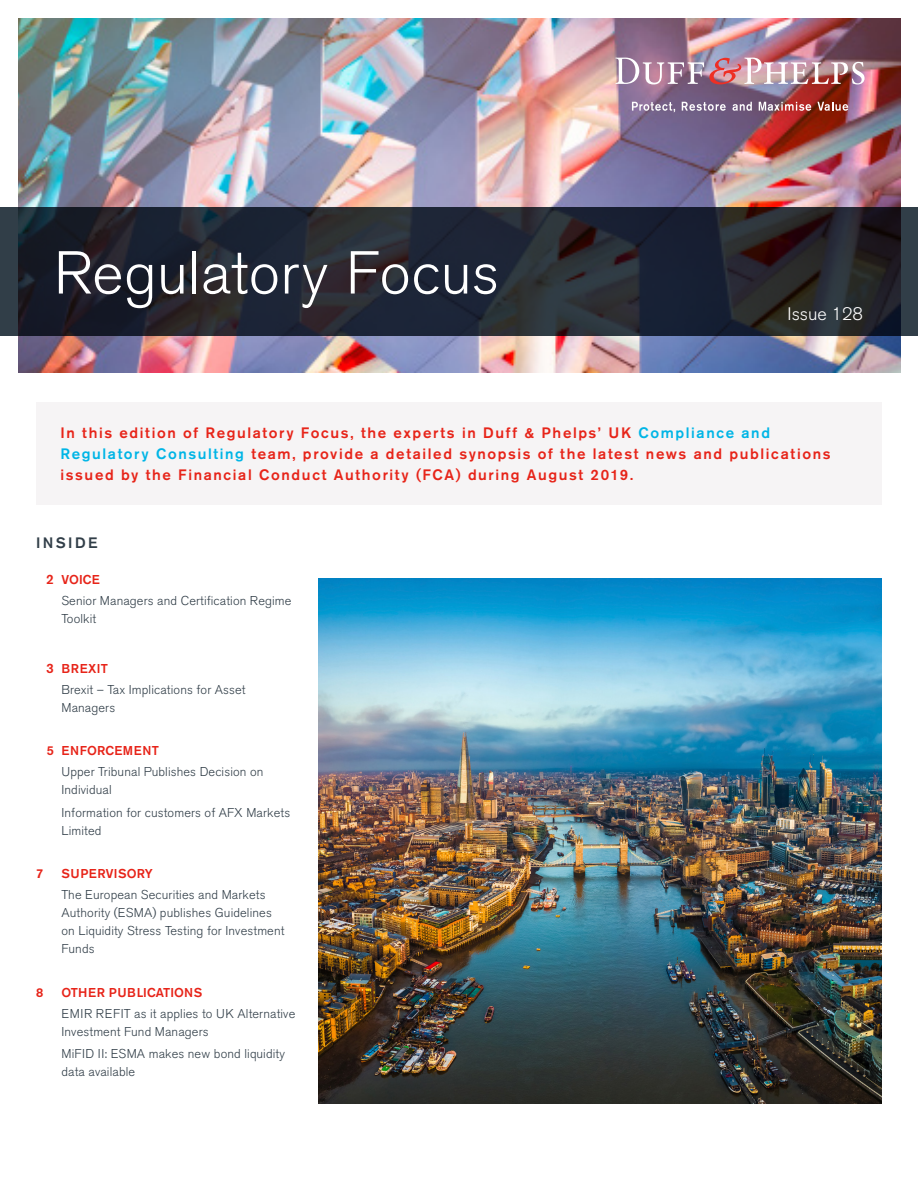
<style>
.page{position:relative;width:918px;height:1188px;background:#fff}
.page>*{position:absolute;margin:0;border:0;box-sizing:border-box;transform-origin:0 0}
.t1{font:300 60px "Akzidenz Grotesk BQ";letter-spacing:.005em;color:#fff}
.t2{font:300 18px "Akzidenz Grotesk BQ";color:#fff}
.t3{font:500 15px/21px "Akzidenz Grotesk BQ";letter-spacing:.105em;color:#e72419}
.t4{font:500 15px "Akzidenz Grotesk BQ";letter-spacing:.165em;color:#313e48}
.TOC_Articles{font:300 12.75px/18px "Akzidenz Grotesk BQ";letter-spacing:.01em;color:#313e48}
.TOC_Section_Headings{font:500 12.75px "Akzidenz Grotesk BQ";letter-spacing:.01em;color:#e72419}
.TOC_Section_Headings-2{font:500 12.75px "Akzidenz Grotesk BQ";letter-spacing:.03em;color:#e72419}
.s1{color:#00b5e6}
.s2{font-size:13.5px}
</style>
<div class="page">
<img style="left:18px;top:18px;width:882px;height:355px">
<svg style="left:0;top:207px;width:918px;height:128px;background:#222630"></svg>
<div style="left:36px;top:402px;width:846px;height:103px;background:#f6f4f5"></div>
<svg style="left:630px;top:102px;width:218px;height:10px;background:#a37e8d"></svg>
<img style="left:614px;top:58px;width:251px;height:26px">
<img style="left:318px;top:578px;width:564px;height:525px">
<p class="t1" style="left:54px;top:239px;width:447px">Regulatory Focus</p>
<p class="t2" style="left:788px;top:303px;width:77px">Issue 128</p>
<p class="t3" style="left:61px;top:422px;width:771px">In this edition of Regulatory Focus, the experts in Duff &amp; Phelps’ UK <span class="s1">Compliance and<br>Regulatory Consulting</span> team, provide a detailed synopsis of the latest news and publications issued by the Financial Conduct Authority (FCA) during August 2019.</p>
<p class="t4" style="left:36px;top:533px;width:63px">INSIDE</p>
<p class="TOC_Section_Headings" style="left:46px;top:572px;width:55px"><span class="s2">2</span> VOICE</p>
<p class="TOC_Articles" style="left:62px;top:592px;width:232px">Senior Managers and Certification Regime<br>Toolkit</p>
<p class="TOC_Section_Headings" style="left:46px;top:660px;width:63px"><span class="s2">3</span> BREXIT</p>
<p class="TOC_Articles" style="left:62px;top:681px;width:186px">Brexit – Tax Implications for Asset<br>Managers</p>
<p class="TOC_Section_Headings-2" style="left:47px;top:743px;width:114px">5 ENFORCEMENT</p>
<p class="TOC_Articles" style="left:62px;top:763px;width:204px">Upper Tribunal Publishes Decision on<br>Individual</p>
<p class="TOC_Articles" style="left:62px;top:804px;width:230px">Information for customers of AFX Markets<br>Limited</p>
<p class="TOC_Section_Headings" style="left:36px;top:866px;width:9px">7</p>
<p class="TOC_Section_Headings" style="left:61px;top:866px;width:93px">SUPERVISORY</p>
<p class="TOC_Articles" style="left:62px;top:886px;width:225px">The European Securities and Markets<br>Authority (ESMA) publishes Guidelines on Liquidity Stress Testing for Investment<br>Funds</p>
<p class="TOC_Section_Headings" style="left:36px;top:984px;width:9px">8</p>
<p class="TOC_Section_Headings" style="left:62px;top:984px;width:142px">OTHER PUBLICATIONS</p>
<p class="TOC_Articles" style="left:62px;top:1005px;width:235px">EMIR REFIT as it applies to UK Alternative<br>Investment Fund Managers</p>
<p class="TOC_Articles" style="left:62px;top:1045px;width:225px">MiFID II: ESMA makes new bond liquidity data available</p>
</div>
